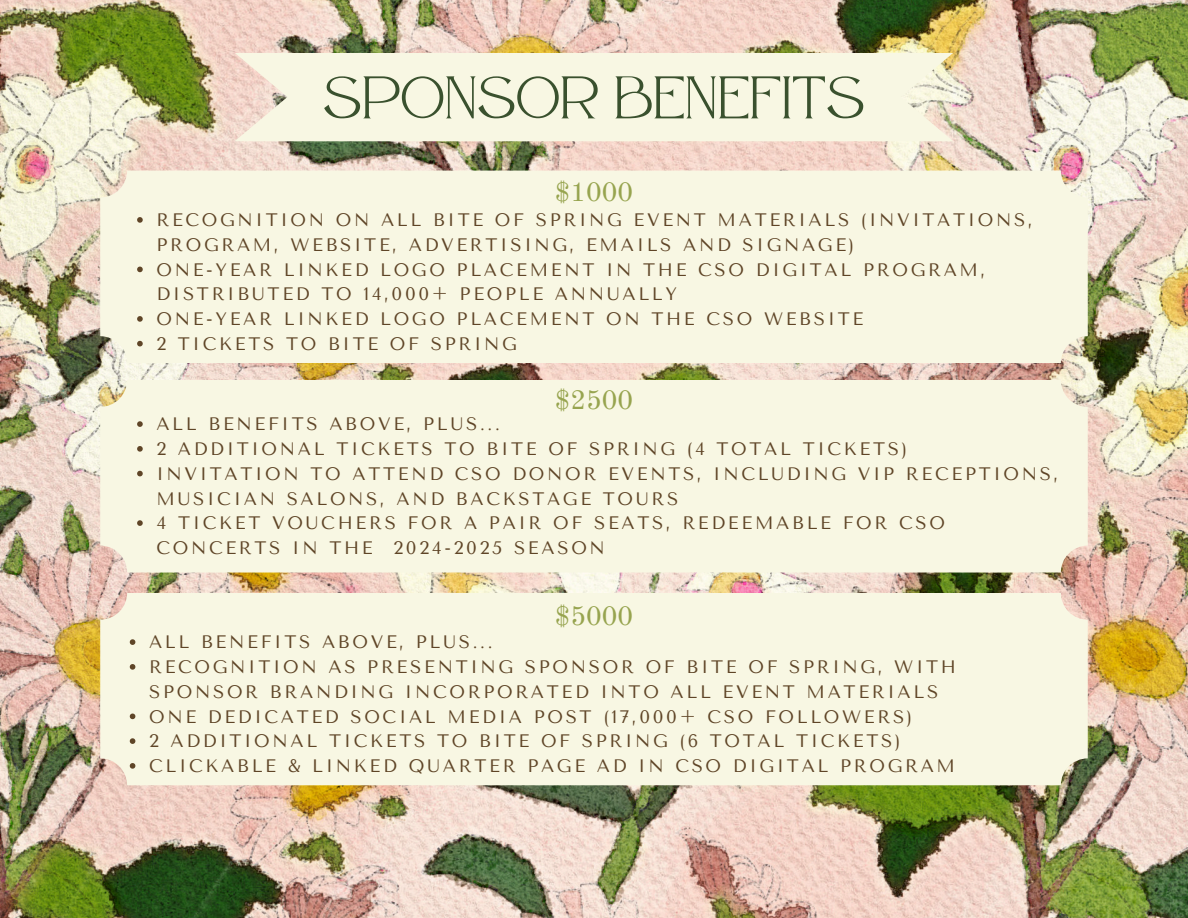
<style>
.page{position:relative;width:1188px;height:918px;background:#fff}
.page>*{position:absolute;margin:0;border:0;box-sizing:border-box;transform-origin:0 0}
.t1{font:60px "Atteron";color:#3a512e}
.t2{font:27px "Old Standard";color:#97a44f}
.t3{font:18px/24.8px "Tenor Sans";letter-spacing:.15em;color:#5f4527}
</style>
<div class="page">
<img style="left:0;top:0;width:1188px;height:918px">
<div style="left:235px;top:53px;width:718px;height:88px;background:#f8f7e3"></div>
<div style="left:100px;top:171px;width:988px;height:192px;background:#f8f7e3;border-radius:27px"></div>
<svg style="left:137px;top:217px;width:6px;height:6px"></svg>
<svg style="left:137px;top:267px;width:6px;height:5px"></svg>
<svg style="left:137px;top:316px;width:6px;height:6px"></svg>
<svg style="left:137px;top:341px;width:6px;height:5px"></svg>
<div style="left:100px;top:380px;width:988px;height:193px;background:#f8f7e3;border-radius:27px"></div>
<div style="left:100px;top:593px;width:988px;height:192px;background:#f8f7e3;border-radius:27px"></div>
<svg style="left:137px;top:421px;width:6px;height:6px"></svg>
<svg style="left:137px;top:446px;width:6px;height:6px"></svg>
<svg style="left:137px;top:471px;width:6px;height:5px"></svg>
<svg style="left:137px;top:520px;width:6px;height:6px"></svg>
<svg style="left:130px;top:639px;width:5px;height:6px"></svg>
<svg style="left:130px;top:664px;width:5px;height:6px"></svg>
<svg style="left:130px;top:714px;width:5px;height:5px"></svg>
<svg style="left:130px;top:738px;width:5px;height:6px"></svg>
<svg style="left:130px;top:763px;width:5px;height:6px"></svg>
<p class="t1" style="left:323px;top:63px;width:543px">SPONSOR BENEFITS</p>
<h1 class="t2" style="left:555px;top:175px;width:80px">$1000</h1>
<h2 class="t3" style="left:156px;top:208px;width:878px">RECOGNITION ON ALL BITE OF SPRING EVENT MATERIALS (INVITATIONS,<br>PROGRAM, WEBSITE, ADVERTISING, EMAILS AND SIGNAGE)</h2>
<p class="t3" style="left:156px;top:257px;width:830px">ONE-YEAR LINKED LOGO PLACEMENT IN THE CSO DIGITAL PROGRAM,<br>DISTRIBUTED TO 14,000+ PEOPLE ANNUALLY</p>
<p class="t3" style="left:156px;top:307px;width:709px">ONE-YEAR LINKED LOGO PLACEMENT ON THE CSO WEBSITE</p>
<p class="t3" style="left:156px;top:331px;width:362px">2 TICKETS TO BITE OF SPRING</p>
<h2 class="t2" style="left:555px;top:383px;width:80px">$2500</h2>
<p class="t3" style="left:156px;top:412px;width:345px">ALL BENEFITS ABOVE, PLUS...</p>
<p class="t3" style="left:156px;top:437px;width:752px">2 ADDITIONAL TICKETS TO BITE OF SPRING (4 TOTAL TICKETS)</p>
<p class="t3" style="left:156px;top:461px;width:903px">INVITATION TO ATTEND CSO DONOR EVENTS, INCLUDING VIP RECEPTIONS,<br>MUSICIAN SALONS, AND BACKSTAGE TOURS</p>
<h2 class="t3" style="left:156px;top:511px;width:790px">4 TICKET VOUCHERS FOR A PAIR OF SEATS, REDEEMABLE FOR CSO<br>CONCERTS IN THE 2024-2025 SEASON</h2>
<p class="t2" style="left:555px;top:600px;width:80px">$5000</p>
<p class="t3" style="left:149px;top:630px;width:345px">ALL BENEFITS ABOVE, PLUS...</p>
<p class="t3" style="left:149px;top:655px;width:808px">RECOGNITION AS PRESENTING SPONSOR OF BITE OF SPRING, WITH<br>SPONSOR BRANDING INCORPORATED INTO ALL EVENT MATERIALS</p>
<p class="t3" style="left:149px;top:704px;width:765px">ONE DEDICATED SOCIAL MEDIA POST (17,000+ CSO FOLLOWERS)</p>
<p class="t3" style="left:149px;top:729px;width:753px">2 ADDITIONAL TICKETS TO BITE OF SPRING (6 TOTAL TICKETS)</p>
<p class="t3" style="left:149px;top:754px;width:808px">CLICKABLE &amp; LINKED QUARTER PAGE AD IN CSO DIGITAL PROGRAM</p>
</div>
